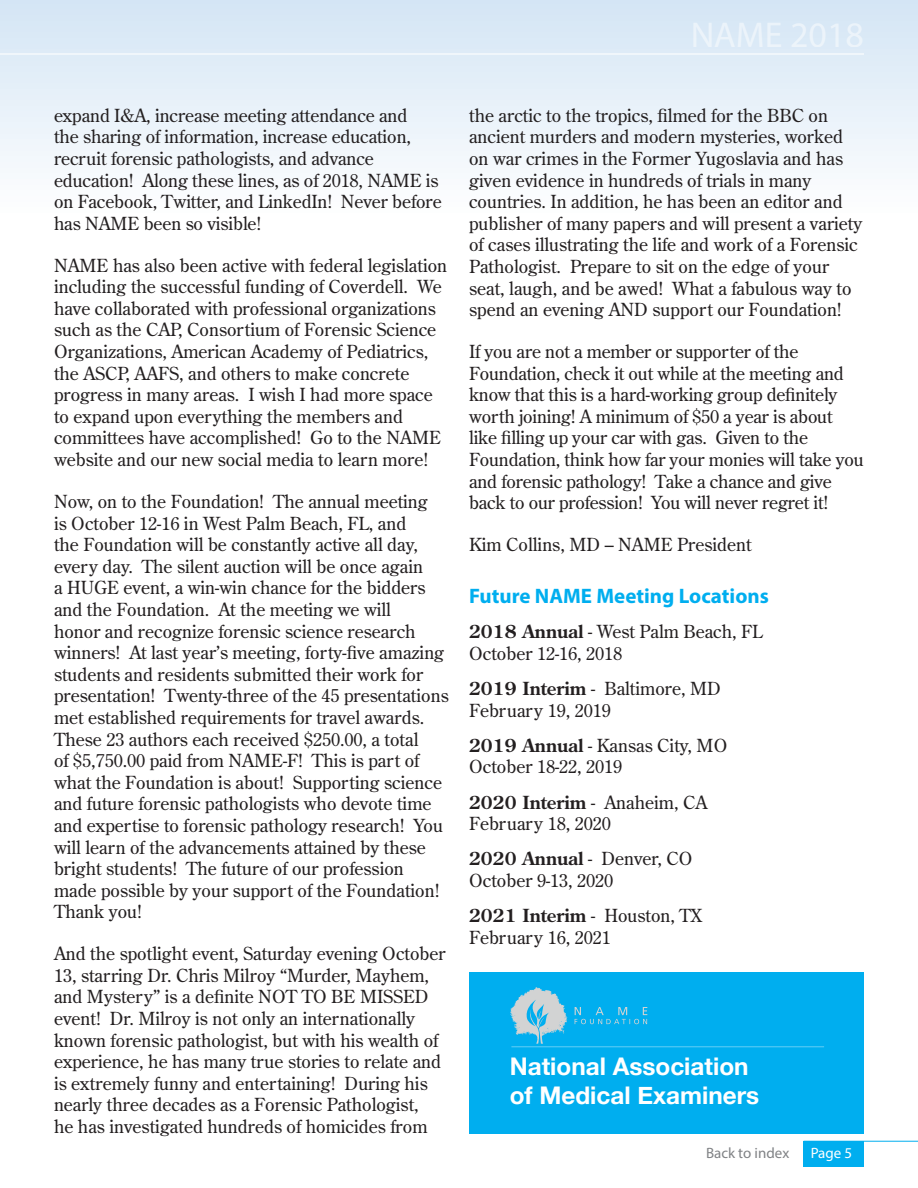
<style>
.page{position:relative;width:918px;height:1188px;background:#fff}
.page>*{position:absolute;margin:0;border:0;box-sizing:border-box;transform-origin:0 0}
.t1{font:700 24.3px/29.1px "Helvetica Neue";color:#fff}
.t2{font:700 21px "Myriad Pro";color:#00aeef}
.t3{font:18px/21.6px "Century Old Style Std";color:#231f20}
.t4{font:15px "Myriad Pro";color:#808285}
.t5{font:15px "Myriad Pro";color:#fff}
.s1{font-weight:700}
</style>
<div class="page">
<div style="left:803px;top:1141px;width:61px;height:26px;background:#00aeef"></div>
<hr style="left:804px;top:1141px;width:114px;height:1px;background:#00aeef">
<div style="left:0;top:0;width:918px;height:216px;background:linear-gradient(to bottom,#d3e5f5,#fefefe)"></div>
<hr style="left:0;top:53px;width:864px;height:2px;background:#fff">
<div style="left:469px;top:972px;width:395px;height:162px;background:#00aeef"></div>
<svg style="left:510px;top:987px;width:137px;height:57px"></svg>
<hr style="left:511px;top:1046px;width:313px;height:1px;background:#fff">
<p class="t3" style="left:54px;top:104px;width:389px">expand I&amp;A, increase meeting attendance and<br>the sharing of information, increase education, recruit forensic pathologists, and advance education! Along these lines, as of 2018, NAME is on Facebook, Twitter, and LinkedIn! Never before has NAME been so visible!</p>
<p class="t3" style="left:54px;top:254px;width:395px">NAME has also been active with federal legislation including the successful funding of Coverdell. We have collaborated with professional organizations such as the CAP, Consortium of Forensic Science Organizations, American Academy of Pediatrics, the ASCP, AAFS, and others to make concrete progress in many areas. I wish I had more space to expand upon everything the members and committees have accomplished! Go to the NAME website and our new social media to learn more!</p>
<p class="t3" style="left:54px;top:490px;width:396px">Now, on to the Foundation! The annual meeting<br>is October 12-16 in West Palm Beach, FL, and<br>the Foundation will be constantly active all day, every day. The silent auction will be once again<br>a HUGE event, a win-win chance for the bidders and the Foundation. At the meeting we will<br>honor and recognize forensic science research winners! At last year’s meeting, forty-five amazing students and residents submitted their work for presentation! Twenty-three of the 45 presentations met established requirements for travel awards.<br>These 23 authors each received $250.00, a total<br>of $5,750.00 paid from NAME-F! This is part of what the Foundation is about! Supporting science and future forensic pathologists who devote time and expertise to forensic pathology research! You will learn of the advancements attained by these bright students! The future of our profession made possible by your support of the Foundation!<br>Thank you!</p>
<p class="t3" style="left:54px;top:943px;width:393px">And the spotlight event, Saturday evening October 13, starring Dr. Chris Milroy “Murder, Mayhem, and Mystery” is a definite NOT TO BE MISSED event! Dr. Milroy is not only an internationally known forensic pathologist, but with his wealth of experience, he has many true stories to relate and is extremely funny and entertaining! During his nearly three decades as a Forensic Pathologist,<br>he has investigated hundreds of homicides from</p>
<p class="t3" style="left:469px;top:104px;width:395px">the arctic to the tropics, filmed for the BBC on ancient murders and modern mysteries, worked on war crimes in the Former Yugoslavia and has given evidence in hundreds of trials in many countries. In addition, he has been an editor and publisher of many papers and will present a variety of cases illustrating the life and work of a Forensic Pathologist. Prepare to sit on the edge of your seat, laugh, and be awed! What a fabulous way to spend an evening AND support our Foundation!</p>
<p class="t3" style="left:469px;top:340px;width:396px">If you are not a member or supporter of the Foundation, check it out while at the meeting and know that this is a hard-working group definitely worth joining! A minimum of $50 a year is about like filling up your car with gas. Given to the Foundation, think how far your monies will take you and forensic pathology! Take a chance and give back to our profession! You will never regret it!</p>
<p class="t3" style="left:469px;top:534px;width:284px">Kim Collins, MD – NAME President</p>
<p class="t2" style="left:469px;top:583px;width:301px">Future NAME Meeting Locations</p>
<p class="t3" style="left:469px;top:621px;width:295px"><span class="s1">2018 Annual</span> - West Palm Beach, FL<br>October 12-16, 2018</p>
<p class="t3" style="left:469px;top:678px;width:253px"><span class="s1">2019 Interim</span> - Baltimore, MD<br>February 19, 2019</p>
<p class="t3" style="left:469px;top:734px;width:260px"><span class="s1">2019 Annual</span> - Kansas City, MO<br>October 18-22, 2019</p>
<p class="t3" style="left:469px;top:791px;width:240px"><span class="s1">2020 Interim</span> - Anaheim, CA<br>February 18, 2020</p>
<p class="t3" style="left:469px;top:848px;width:225px"><span class="s1">2020 Annual</span> - Denver, CO<br>October 9-13, 2020</p>
<p class="t3" style="left:469px;top:904px;width:235px"><span class="s1">2021 Interim</span> - Houston, TX<br>February 16, 2021</p>
<h1 class="t1" style="left:510px;top:1052px;width:251px">National Association of Medical Examiners</h1>
<p class="t4" style="left:706px;top:1143px;width:85px">Back to index</p>
<p class="t5" style="left:811px;top:1144px;width:43px">Page 5</p>
</div>
